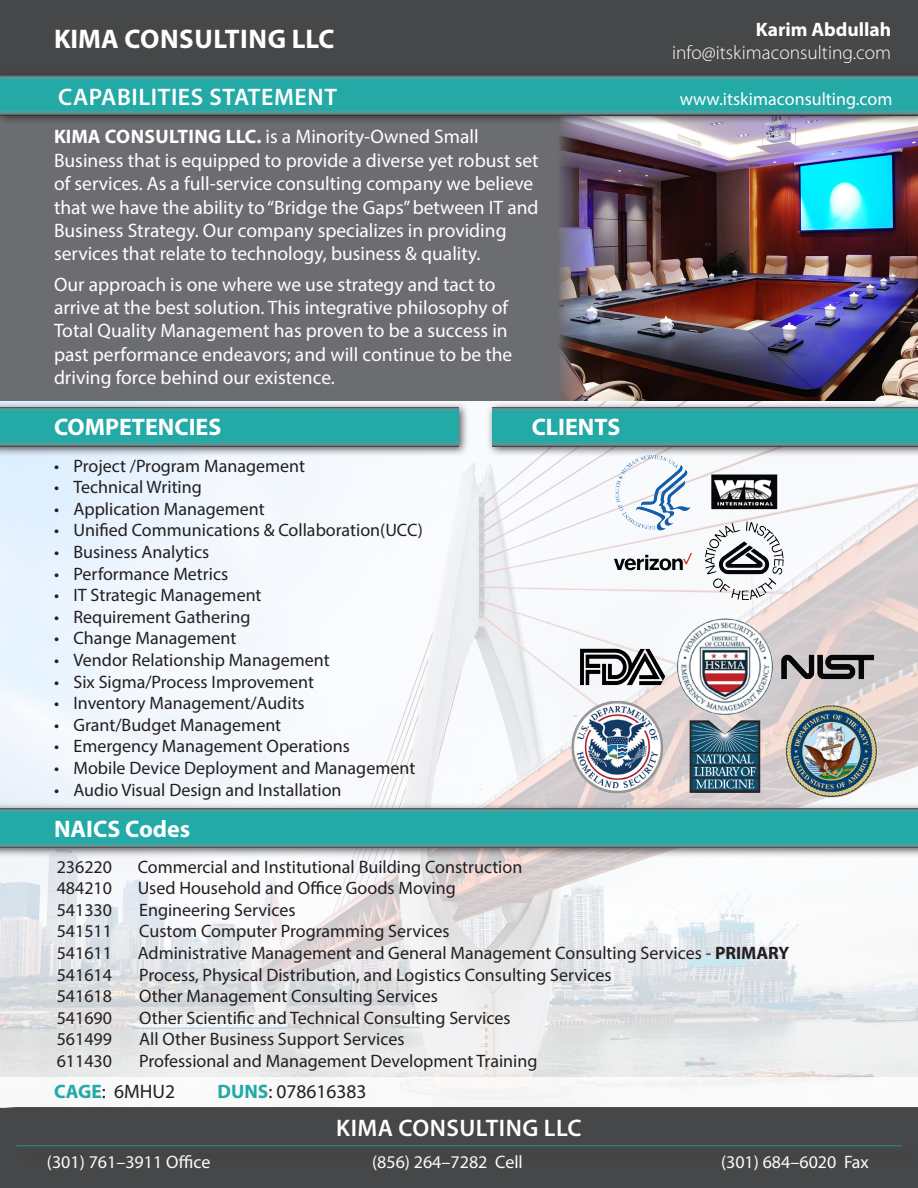
<style>
.page{position:relative;width:918px;height:1188px;background:#fff}
.page>*{position:absolute;margin:0;border:0;box-sizing:border-box;transform-origin:0 0}
.t1{font:700 27px "Myriad Pro";letter-spacing:.01em;color:#fff}
.t2{font:600 24px "Myriad Pro";letter-spacing:.02em;color:#fff}
.t3{font:700 24px "Myriad Pro";color:#fff}
.t4{font:19.5px/23.4px "Myriad Pro";color:#fff}
.t5{font:300 19.5px "Myriad Pro";color:#fff}
.t6{font:19.5px "Myriad Pro";color:#231f20}
.t7{font:700 19.5px "Myriad Pro";color:#fff}
.t8{font:18px "Myriad Pro";color:#231f20}
.t9{font:18px "Myriad Pro";color:#fff}
.s1{font-weight:700}
.s2{font-weight:700;color:#23a9a6}
</style>
<div class="page">
<img style="left:0;top:457px;width:918px;height:651px">
<div style="left:2px;top:1080px;width:916px;height:46px;background:#504d4e"></div>
<div style="left:0;top:1078px;width:918px;height:29px;background:#fff"></div>
<img style="left:584px;top:125px;width:334px;height:276px">
<div style="left:0;top:1108px;width:918px;height:80px;background:#464748"></div>
<div style="left:0;top:114px;width:584px;height:287px;background:#6c6d70"></div>
<div style="left:0;top:0;width:918px;height:116px;background:#464748"></div>
<div style="left:0;top:401px;width:470px;height:56px;background:#231f20;opacity:.75"></div>
<svg style="left:0;top:407px;width:459px;height:39px;background:#2ca3a0"></svg>
<div style="left:0;top:70px;width:918px;height:55px;background:#231f20;opacity:.75"></div>
<svg style="left:0;top:76px;width:918px;height:38px;background:#2ba5a2"></svg>
<div style="left:0;top:803px;width:918px;height:55px;background:#231f20;opacity:.75"></div>
<svg style="left:0;top:808px;width:918px;height:39px;background:#2ca3a0"></svg>
<div style="left:487px;top:401px;width:431px;height:56px;background:#231f20;opacity:.75"></div>
<svg style="left:492px;top:407px;width:426px;height:39px;background:#2ca3a0"></svg>
<img style="left:596px;top:449px;width:193px;height:160px">
<img style="left:564px;top:615px;width:323px;height:188px">
<hr style="left:16px;top:1145px;width:886px;height:1px;background:#23a9a6">
<p class="t1" style="left:54px;top:21px;width:282px">KIMA CONSULTING LLC</p>
<p class="t7" style="left:756px;top:16px;width:137px">Karim Abdullah</p>
<p class="t5" style="left:672px;top:41px;width:221px">info@itskimaconsulting.com</p>
<p class="t2" style="left:58px;top:81px;width:280px">CAPABILITIES STATEMENT</p>
<p class="t9" style="left:680px;top:88px;width:214px">www.itskimaconsulting.com</p>
<p class="t4" style="left:54px;top:125px;width:486px"><span class="s1">KIMA CONSULTING LLC.</span> is a Minority-Owned Small Business that is equipped to provide a diverse yet robust set of services. As a full-service consulting company we believe that we have the ability to “Bridge the Gaps” between IT and Business Strategy. Our company specializes in providing services that relate to technology, business &amp; quality.</p>
<p class="t4" style="left:54px;top:272px;width:460px">Our approach is one where we use strategy and tact to arrive at the best solution. This integrative philosophy of Total Quality Management has proven to be a success in past performance endeavors; and will continue to be the driving force behind our existence.</p>
<p class="t3" style="left:54px;top:411px;width:169px">COMPETENCIES</p>
<p class="t8" style="left:54px;top:454px;width:253px">• Project /Program Management</p>
<p class="t8" style="left:54px;top:476px;width:149px">• Technical Writing</p>
<p class="t8" style="left:54px;top:498px;width:212px">• Application Management</p>
<p class="t8" style="left:54px;top:519px;width:370px">• Unified Communications &amp; Collaboration(UCC)</p>
<p class="t8" style="left:54px;top:541px;width:157px">• Business Analytics</p>
<p class="t8" style="left:54px;top:562px;width:176px">• Performance Metrics</p>
<p class="t8" style="left:54px;top:584px;width:209px">• IT Strategic Management</p>
<p class="t8" style="left:54px;top:606px;width:198px">• Requirement Gathering</p>
<p class="t8" style="left:54px;top:627px;width:184px">• Change Management</p>
<p class="t8" style="left:54px;top:649px;width:277px">• Vendor Relationship Management</p>
<p class="t8" style="left:54px;top:670px;width:262px">• Six Sigma/Process Improvement</p>
<p class="t8" style="left:54px;top:692px;width:252px">• Inventory Management/Audits</p>
<p class="t8" style="left:54px;top:714px;width:229px">• Grant/Budget Management</p>
<p class="t8" style="left:54px;top:735px;width:297px">• Emergency Management Operations</p>
<p class="t8" style="left:54px;top:757px;width:363px">• Mobile Device Deployment and Management</p>
<p class="t8" style="left:54px;top:778px;width:289px">• Audio Visual Design and Installation</p>
<p class="t3" style="left:54px;top:813px;width:138px">NAICS Codes</p>
<p class="t3" style="left:532px;top:411px;width:90px">CLIENTS</p>
<p class="t8" style="left:57px;top:855px;width:57px">236220</p>
<p class="t8" style="left:138px;top:855px;width:386px">Commercial and Institutional Building Construction</p>
<p class="t8" style="left:57px;top:877px;width:57px">484210</p>
<p class="t8" style="left:138px;top:877px;width:320px">Used Household and Office Goods Moving</p>
<p class="t8" style="left:57px;top:899px;width:57px">541330</p>
<p class="t8" style="left:139px;top:899px;width:158px">Engineering Services</p>
<p class="t8" style="left:57px;top:920px;width:57px">541511</p>
<p class="t8" style="left:139px;top:920px;width:312px">Custom Computer Programming Services</p>
<p class="t8" style="left:57px;top:942px;width:57px">541611</p>
<p class="t8" style="left:138px;top:942px;width:653px">Administrative Management and General Management Consulting Services - <span class="s1">PRIMARY</span></p>
<p class="t8" style="left:57px;top:963px;width:57px">541614</p>
<p class="t8" style="left:139px;top:963px;width:474px">Process, Physical Distribution, and Logistics Consulting Services</p>
<p class="t8" style="left:57px;top:985px;width:57px">541618</p>
<p class="t8" style="left:139px;top:985px;width:300px">Other Management Consulting Services</p>
<p class="t8" style="left:57px;top:1007px;width:57px">541690</p>
<p class="t8" style="left:139px;top:1007px;width:373px">Other Scientific and Technical Consulting Services</p>
<p class="t8" style="left:57px;top:1028px;width:57px">561499</p>
<p class="t8" style="left:139px;top:1028px;width:267px">All Other Business Support Services</p>
<p class="t8" style="left:57px;top:1050px;width:57px">611430</p>
<p class="t8" style="left:139px;top:1050px;width:400px">Professional and Management Development Training</p>
<p class="t6" style="left:54px;top:1080px;width:123px"><span class="s2">CAGE</span>: 6MHU2</p>
<p class="t6" style="left:218px;top:1080px;width:151px"><span class="s2">DUNS</span>: 078616383</p>
<p class="t2" style="left:336px;top:1113px;width:247px">KIMA CONSULTING LLC</p>
<p class="t9" style="left:47px;top:1151px;width:165px">(301) 761–3911 Office</p>
<p class="t9" style="left:372px;top:1151px;width:152px">(856) 264–7282 Cell</p>
<p class="t9" style="left:721px;top:1151px;width:149px">(301) 684–6020 Fax</p>
</div>
